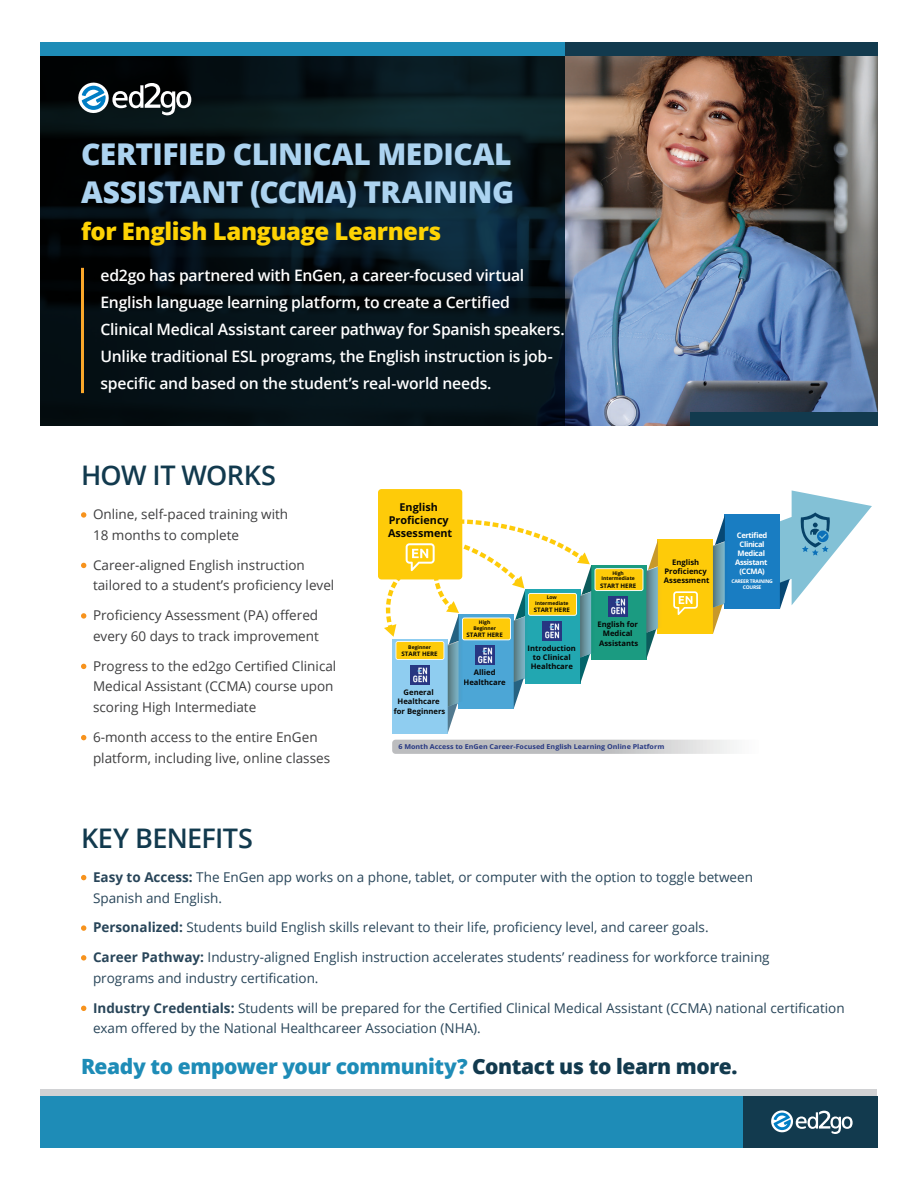
<style>
.page{position:relative;width:918px;height:1188px;background:#fff}
.page>*{position:absolute;margin:0;border:0;box-sizing:border-box;transform-origin:0 0}
.Subheads{font:800 30px/37.5px "Open Sans";letter-spacing:-.02em;color:#acd3f0}
.Subheads-2{font:600 27px "Open Sans";letter-spacing:-.02em;color:#123a4e}
.Subheads-3{font:800 24px "Open Sans";letter-spacing:-.02em;color:#fed304}
.Subheads-4{font:800 21px "Open Sans";letter-spacing:-.02em;color:#1e8cb7}
.main_body_WHITE{font:600 15.75px/27px "Open Sans";letter-spacing:-.015em;color:#fff}
._02_Bullets{font:13.5px/20.7px "Open Sans";color:#284559}
._02_Bullets-2{font:13.5px/20.7px "Open Sans";color:#3e3e3f}
.t1{font:700 10.8px/13px "Open Sans";color:#050504;text-align:center}
.t2{font:700 7.65px/9.1px "Open Sans";color:#050504;text-align:center}
.t3{font:700 7.65px/9.1px "Open Sans";letter-spacing:-.05em;color:#fff;text-align:center}
.t4{font:700 6.75px "Open Sans";color:#273882;scale:1.06 1}
.t5{font:700 6.15px "Open Sans";color:#050504}
.t6{font:700 5.1px/5.6px "Open Sans";color:#050504;text-align:center}
.t7{font:700 4.95px/6px "Open Sans";letter-spacing:-.05em;color:#fff;text-align:center}
.s1{color:#040504}
.s2{font-weight:700}
.s3{color:#123a4e}
</style>
<div class="page">
<img style="left:565px;top:56px;width:313px;height:370px">
<svg style="left:40px;top:56px;width:525px;height:370px;background:#061319"></svg>
<hr style="left:81px;top:268px;width:3px;height:125px;background:#faa72a">
<svg style="left:81px;top:512px;width:5px;height:6px"></svg>
<svg style="left:81px;top:563px;width:5px;height:5px"></svg>
<svg style="left:81px;top:613px;width:5px;height:6px"></svg>
<svg style="left:81px;top:664px;width:5px;height:5px"></svg>
<svg style="left:81px;top:735px;width:5px;height:5px"></svg>
<svg style="left:81px;top:875px;width:5px;height:5px"></svg>
<svg style="left:81px;top:925px;width:5px;height:6px"></svg>
<svg style="left:81px;top:955px;width:5px;height:6px"></svg>
<svg style="left:81px;top:1006px;width:5px;height:5px"></svg>
<div style="left:40px;top:1090px;width:837px;height:6px;background:#d1d2d4"></div>
<div style="left:40px;top:1096px;width:838px;height:52px;background:#1e8cb7"></div>
<div style="left:743px;top:1096px;width:135px;height:52px;background:#123a4e"></div>
<svg style="left:771px;top:1110px;width:82px;height:24px"></svg>
<div style="left:40px;top:42px;width:838px;height:14px;background:#1e8cb7"></div>
<div style="left:565px;top:42px;width:313px;height:14px;background:#123a4e"></div>
<svg style="left:78px;top:83px;width:113px;height:32px"></svg>
<div style="left:690px;top:412px;width:188px;height:14px;background:#123a4e"></div>
<div style="left:378px;top:489px;width:84px;height:90px;background:#fecb09;border-radius:3px"></div>
<svg style="left:461px;top:490px;width:411px;height:115px"></svg>
<div style="left:658px;top:540px;width:55px;height:94px;background:#fecb09"></div>
<svg style="left:673px;top:591px;width:25px;height:24px"></svg>
<div style="left:725px;top:515px;width:55px;height:94px;background:#197dc2"></div>
<svg style="left:780px;top:579px;width:10px;height:30px"></svg>
<svg style="left:713px;top:515px;width:12px;height:119px"></svg>
<svg style="left:799px;top:512px;width:31px;height:44px"></svg>
<svg style="left:392px;top:740px;width:342px;height:14px;background:#c7c8c9"></svg>
<svg style="left:384px;top:519px;width:279px;height:214px"></svg>
<p class="Subheads" style="left:81px;top:134px;width:435px">CERTIFIED CLINICAL MEDICAL<br>ASSISTANT (CCMA) TRAINING</p>
<p class="Subheads-3" style="left:81px;top:213px;width:362px">for English Language Learners</p>
<p class="main_body_WHITE" style="left:100px;top:261px;width:466px">ed2go has partnered with EnGen, a career-focused virtual English language learning platform, to create a Certified Clinical Medical Assistant career pathway for Spanish speakers.<br>Unlike traditional ESL programs, the English instruction is job&shy;specific and based on the student’s real-world needs.</p>
<p class="Subheads-2" style="left:81px;top:457px;width:197px">HOW IT WORKS</p>
<p class="_02_Bullets-2" style="left:93px;top:504px;width:197px">Online, self-paced training with<br>18 months to complete</p>
<p class="_02_Bullets-2" style="left:93px;top:554px;width:243px">Career-aligned English instruction tailored to a student’s proficiency level</p>
<p class="_02_Bullets-2" style="left:93px;top:605px;width:227px">Proficiency Assessment (PA) offered every 60 days to track improvement</p>
<p class="_02_Bullets-2" style="left:93px;top:655px;width:245px">Progress to the ed2go Certified Clinical<br>Medical Assistant (CCMA) course upon scoring High Intermediate</p>
<p class="_02_Bullets-2" style="left:93px;top:726px;width:239px">6-month access to the entire EnGen platform, including live, online classes</p>
<p class="t1" style="left:388px;top:500px;width:66px">English<br>Proficiency<br>Assessment</p>
<p class="t6" style="left:408px;top:644px;width:24px">Beginner</p>
<p class="t5" style="left:402px;top:650px;width:38px">START HERE</p>
<p class="t2" style="left:394px;top:688px;width:53px">General<br>Healthcare for Beginners</p>
<p class="t6" style="left:473px;top:619px;width:24px">High<br>Beginner</p>
<p class="t5" style="left:467px;top:630px;width:38px">START HERE</p>
<p class="t2" style="left:464px;top:668px;width:44px">Allied<br>Healthcare</p>
<p class="t6" style="left:535px;top:595px;width:35px">Low<br>Intermediate</p>
<p class="t5" style="left:534px;top:606px;width:38px">START HERE</p>
<p class="t2" style="left:528px;top:644px;width:50px"><span class="s1">I</span>ntroduction to Clinical<br>Healthcare</p>
<p class="t6" style="left:601px;top:570px;width:35px">High<br>Intermediate</p>
<p class="t5" style="left:600px;top:581px;width:38px">START HERE</p>
<p class="t2" style="left:598px;top:620px;width:42px">English for<br>Medical<br>Assistants</p>
<p class="t2" style="left:664px;top:557px;width:47px">English<br>Proficiency<br>Assessment</p>
<p class="t4" style="left:398px;top:742px;width:252px">6 Month Access to EnGen Career-Focused English Learning Online Platform</p>
<p class="t3" style="left:735px;top:530px;width:34px">Certified<br>Clinical<br>Medical<br>Assistant (CCMA)</p>
<p class="t7" style="left:731px;top:579px;width:43px">CAREER TRAINING<br>COURSE</p>
<p class="Subheads-2" style="left:81px;top:819px;width:173px">KEY BENEFITS</p>
<p class="_02_Bullets" style="left:93px;top:866px;width:661px"><span class="s2">Easy to Access:</span> The EnGen app works on a phone, tablet, or computer with the option to toggle between<br>Spanish and English.</p>
<p class="_02_Bullets" style="left:93px;top:917px;width:617px"><span class="s2">Personalized:</span> Students build English skills relevant to their life, proficiency level, and career goals.</p>
<p class="_02_Bullets" style="left:93px;top:946px;width:678px"><span class="s2">Career Pathway:</span> Industry-aligned English instruction accelerates students’ readiness for workforce training programs and industry certification.</p>
<p class="_02_Bullets" style="left:93px;top:997px;width:753px"><span class="s2">Industry Credentials:</span> Students will be prepared for the Certified Clinical Medical Assistant (CCMA) national certification exam offered by the National Healthcareer Association (NHA).</p>
<p class="Subheads-4" style="left:81px;top:1050px;width:658px">Ready to empower your community? <span class="s3">Contact us to learn more.</span></p>
</div>
